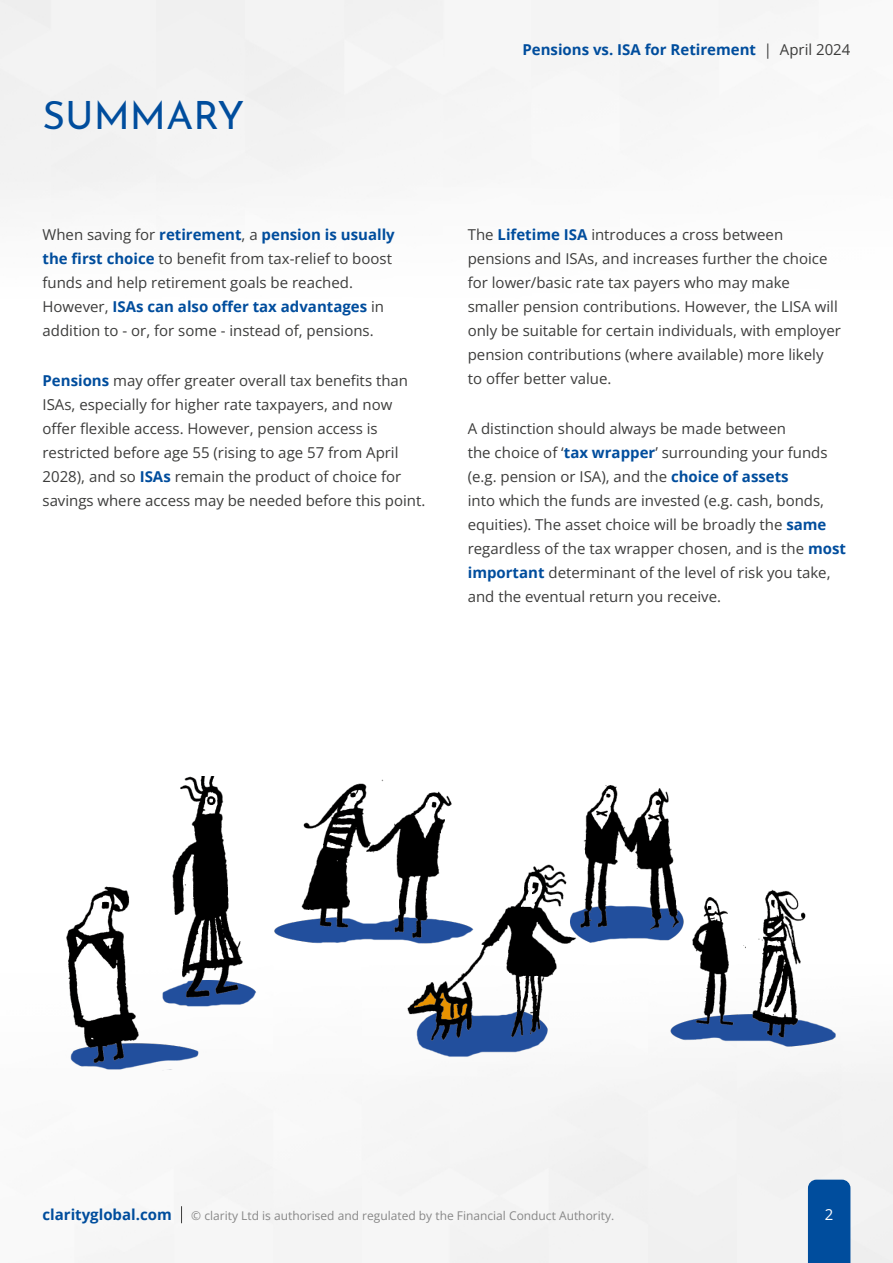
<style>
.page{position:relative;width:893px;height:1263px;background:#fff}
.page>*{position:absolute;margin:0;border:0;box-sizing:border-box;transform-origin:0 0}
.t1{font:39px "Josefin Sans";color:#004d9d}
.t2{font:15px/24px "Open Sans";color:#3c3c3b}
.t3{font:700 15px "Open Sans";color:#004d9d}
.t4{font:15px "Open Sans";color:#fff}
.t5{font:12px "Open Sans";color:#878787}
.s1{font-weight:700;color:#004d9d}
.s2{font-weight:400;color:#3c3c3b}
</style>
<div class="page">
<div style="left:808px;top:1179px;width:42px;height:84px;background:#004d9d"></div>
<svg style="left:181px;top:1206px;width:1px;height:17px"></svg>
<img style="left:46px;top:776px;width:801px;height:301px">
<h1 class="t1" style="left:43px;top:83px;width:204px">SUMMARY</h1>
<p class="t2" style="left:43px;top:222px;width:354px">When saving for <span class="s1">retirement</span>, a <span class="s1">pension is usually the first choice</span> to benefit from tax-relief to boost funds and help retirement goals be reached.<br>However, <span class="s1">ISAs can also offer tax advantages</span> in addition to - or, for some - instead of, pensions.</p>
<p class="t3" style="left:522px;top:39px;width:330px">Pensions vs. ISA for Retirement <span class="s2">| April 2024</span></p>
<p class="t2" style="left:468px;top:222px;width:375px">The <span class="s1">Lifetime ISA</span> introduces a cross between pensions and ISAs, and increases further the choice for lower/basic rate tax payers who may make smaller pension contributions. However, the LISA will only be suitable for certain individuals, with employer pension contributions (where available) more likely</p>
<p class="t2" style="left:43px;top:368px;width:367px"><span class="s1">Pensions</span> may offer greater overall tax benefits than</p>
<p class="t2" style="left:468px;top:366px;width:145px">to offer better value.</p>
<p class="t2" style="left:43px;top:392px;width:384px">ISAs, especially for higher rate taxpayers, and now offer flexible access. However, pension access is restricted before age 55 (rising to age 57 from April 2028), and so <span class="s1">ISAs</span> remain the product of choice for savings where access may be needed before this point.</p>
<p class="t2" style="left:468px;top:416px;width:380px">A distinction should always be made between<br>the choice of ‘<span class="s1">tax wrapper</span>’ surrounding your funds (e.g. pension or ISA), and the <span class="s1">choice of assets<br></span>into which the funds are invested (e.g. cash, bonds, equities). The asset choice will be broadly the <span class="s1">same </span>regardless of the tax wrapper chosen, and is the <span class="s1">most important</span> determinant of the level of risk you take, and the eventual return you receive.</p>
<p class="t3" style="left:43px;top:1204px;width:131px">clarityglobal.com</p>
<p class="t5" style="left:191px;top:1208px;width:424px">© clarity Ltd is authorised and regulated by the Financial Conduct Authority.</p>
<p class="t4" style="left:825px;top:1205px;width:10px">2</p>
</div>
